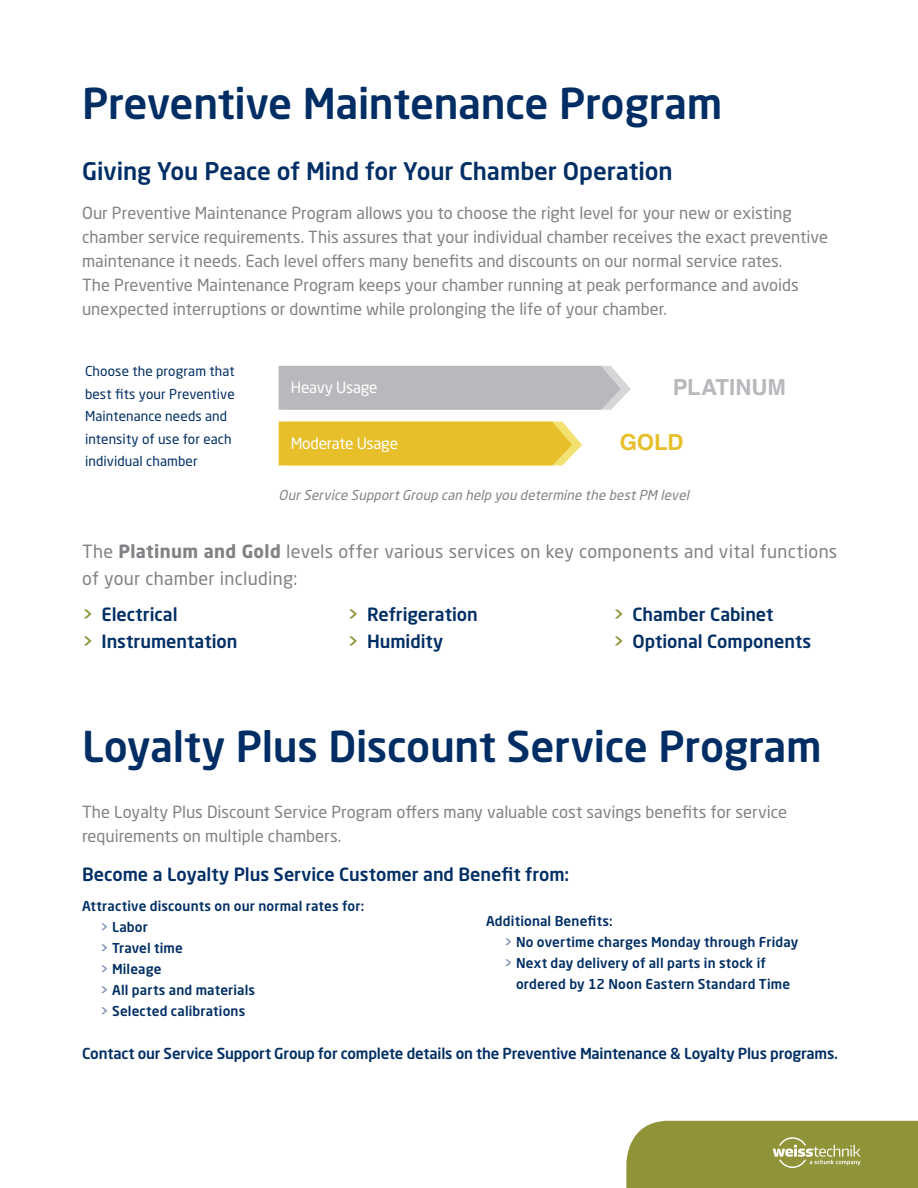
<style>
.page{position:relative;width:918px;height:1188px;background:#fff}
.page>*{position:absolute;margin:0;border:0;box-sizing:border-box;transform-origin:0 0}
.t1{font:500 42px "Neo Sans Std";letter-spacing:-.005em;color:#002e64}
.t2{font:500 24px "Neo Sans Std";letter-spacing:-.005em;color:#002e64}
.t3{font:700 22.2px "Helvetica";color:#b8b9bc}
.t4{font:700 22.2px "Helvetica";color:#e7bf2a}
.t5{font:500 18px/27.8px "Neo Sans Std";color:#002e64}
.t6{font:18px/27px "Neo Sans Std";letter-spacing:.015em;color:#808285}
.t7{font:16.5px/24px "Neo Sans Std";color:#808285}
.t8{font:15.45px "Neo Sans Std";letter-spacing:-.015em;color:#fff}
.t9{font:500 15px "Neo Sans Std";letter-spacing:-.015em;color:#002e64}
.t10{font:500 13.5px/21px "Neo Sans Std";letter-spacing:.01em;color:#002e64}
.t11{font:13.5px/22.5px "Neo Sans Std";letter-spacing:.005em;color:#002e64}
.t12{font:italic 13.5px "Neo Sans Std";color:#808285}
.s1{font-weight:700}
.s2{color:#909337}
.s3{color:#7d8eb4}
</style>
<div class="page">
<div style="left:279px;top:422px;width:303px;height:43px;background:#e7bf2a"></div>
<svg style="left:279px;top:366px;width:352px;height:44px;background:#bbbcbe"></svg>
<svg style="left:626px;top:1121px;width:292px;height:67px;background:#969842"></svg>
<h1 class="t1" style="left:82px;top:77px;width:642px">Preventive Maintenance Program</h1>
<h2 class="t2" style="left:82px;top:156px;width:592px">Giving You Peace of Mind for Your Chamber Operation</h2>
<p class="t7" style="left:82px;top:201px;width:748px">Our Preventive Maintenance Program allows you to choose the right level for your new or existing chamber service requirements. This assures that your individual chamber receives the exact preventive maintenance it needs. Each level offers many benefits and discounts on our normal service rates.<br>The Preventive Maintenance Program keeps your chamber running at peak performance and avoids unexpected interruptions or downtime while prolonging the life of your chamber.</p>
<p class="t11" style="left:85px;top:360px;width:151px">Choose the program that best fits your Preventive<br>Maintenance needs and intensity of use for each individual chamber</p>
<p class="t8" style="left:291px;top:378px;width:88px">Heavy Usage</p>
<p class="t8" style="left:291px;top:434px;width:109px">Moderate Usage</p>
<h3 class="t3" style="left:673px;top:369px;width:115px">PLATINUM</h3>
<h3 class="t4" style="left:620px;top:425px;width:65px">GOLD</h3>
<p class="t12" style="left:279px;top:487px;width:415px">OurService SupportGroup can help you determine the bestPM level</p>
<p class="t6" style="left:82px;top:538px;width:757px">The <span class="s1">Platinum and Gold</span> levels offer various services on key components and vital functions of your chamber including:</p>
<p class="t5" style="left:82px;top:600px;width:157px"><span class="s2">&gt;</span> Electrical<br><span class="s2">&gt;</span> Instrumentation</p>
<p class="t5" style="left:348px;top:600px;width:132px"><span class="s2">&gt;</span> Refrigeration <span class="s2">&gt;</span> Humidity</p>
<p class="t5" style="left:613px;top:600px;width:200px"><span class="s2">&gt;</span> Chamber Cabinet<br><span class="s2">&gt;</span> Optional Components</p>
<h1 class="t1" style="left:82px;top:720px;width:741px">Loyalty Plus Discount Service Program</h1>
<p class="t7" style="left:82px;top:799px;width:707px">The Loyalty Plus Discount Service Program offers many valuable cost savings benefits for service requirements on multiple chambers.</p>
<p class="t5" style="left:82px;top:860px;width:489px">Become a Loyalty Plus Service Customer and Benefit from:</p>
<p class="t10" style="left:100px;top:895px;width:266px;text-indent:-18px">Attractive discounts on our normal rates for: <span class="s3">&gt;</span> Labor<br><span class="s3">&gt;</span> Travel time<br><span class="s3">&gt;</span> Mileage<br><span class="s3">&gt;</span> All parts and materials<br><span class="s3">&gt;</span> Selected calibrations</p>
<p class="t10" style="left:504px;top:910px;width:296px;text-indent:-18px">Additional Benefits:<br><span class="s3">&gt;</span> No overtime charges Monday through Friday <span class="s3">&gt;</span> Next day delivery of all parts in stock if</p>
<p class="t10" style="left:516px;top:973px;width:276px">ordered by 12 Noon Eastern Standard Time</p>
<p class="t9" style="left:82px;top:1044px;width:758px">Contact our Service Support Group for complete details on the Preventive Maintenance &amp; Loyalty Plus programs.</p>
</div>
